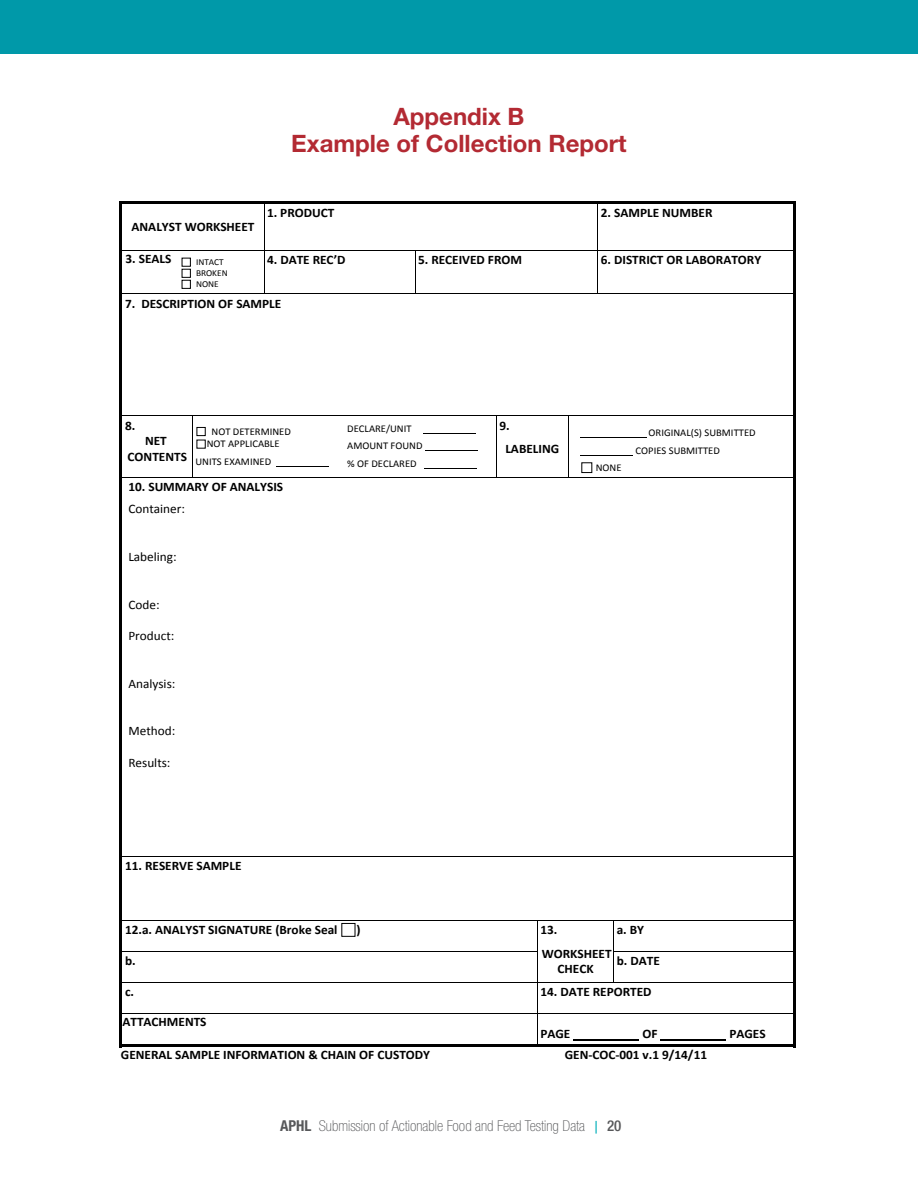
<style>
.page{position:relative;width:918px;height:1188px;background:#fff}
.page>*{position:absolute;margin:0;border:0;box-sizing:border-box;transform-origin:0 0}
.HEADER_1{font:700 24px/27px "Helvetica Neue LT Std";color:#b32a33;text-align:center}
.t1{font:100 condensed 15px "Helvetica Neue LT Std";color:#57585a}
.t2{font:700 12.9px/23.4px "Calibri";color:#000}
.t3{font:12.9px "Calibri";color:#000}
.t4{font:10.35px/17.4px "Calibri";color:#000}
.t5{font:9.15px/11.1px "Calibri";color:#000}
.s1{font-weight:400}
.s2{font-weight:700}
.s3{font-family:"Franklin Gothic";font-weight:400;font-stretch:normal;color:#00afba}
.s4{font-weight:500}
</style>
<div class="page">
<div style="left:0;top:0;width:918px;height:54px;background:#0099a9"></div>
<hr style="left:119px;top:201px;width:145px;height:3px;background:#000">
<hr style="left:264px;top:201px;width:334px;height:3px;background:#000">
<hr style="left:598px;top:201px;width:195px;height:3px;background:#000">
<hr style="left:119px;top:204px;width:3px;height:46px;background:#000">
<hr style="left:264px;top:204px;width:1px;height:46px;background:#000">
<hr style="left:598px;top:204px;width:1px;height:46px;background:#000">
<hr style="left:793px;top:204px;width:3px;height:46px;background:#000">
<div style="left:182px;top:258px;width:9px;height:9px;border:1px solid #000"></div>
<div style="left:182px;top:269px;width:9px;height:9px;border:1px solid #000"></div>
<div style="left:182px;top:280px;width:9px;height:9px;border:1px solid #000"></div>
<hr style="left:119px;top:250px;width:677px;height:1px;background:#000">
<hr style="left:119px;top:250px;width:3px;height:44px;background:#000">
<hr style="left:264px;top:250px;width:1px;height:44px;background:#000">
<hr style="left:415px;top:250px;width:1px;height:44px;background:#000">
<hr style="left:598px;top:250px;width:1px;height:44px;background:#000">
<hr style="left:793px;top:250px;width:3px;height:44px;background:#000">
<hr style="left:119px;top:294px;width:677px;height:1px;background:#000">
<hr style="left:119px;top:294px;width:3px;height:121px;background:#000">
<hr style="left:793px;top:294px;width:3px;height:121px;background:#000">
<div style="left:196px;top:427px;width:10px;height:9px;border:1px solid #000"></div>
<hr style="left:276px;top:466px;width:53px;height:1px;background:#000">
<hr style="left:424px;top:433px;width:52px;height:1px;background:#000">
<hr style="left:425px;top:451px;width:53px;height:1px;background:#000">
<hr style="left:424px;top:468px;width:53px;height:1px;background:#000">
<hr style="left:580px;top:437px;width:67px;height:1px;background:#000">
<hr style="left:580px;top:455px;width:53px;height:1px;background:#000">
<div style="left:581px;top:462px;width:11px;height:11px;border:1px solid #000"></div>
<hr style="left:119px;top:415px;width:677px;height:1px;background:#000">
<hr style="left:119px;top:416px;width:3px;height:61px;background:#000">
<hr style="left:192px;top:416px;width:1px;height:61px;background:#000">
<hr style="left:496px;top:416px;width:1px;height:61px;background:#000">
<hr style="left:568px;top:416px;width:1px;height:61px;background:#000">
<hr style="left:793px;top:416px;width:3px;height:61px;background:#000">
<hr style="left:119px;top:477px;width:677px;height:1px;background:#000">
<hr style="left:119px;top:477px;width:3px;height:379px;background:#000">
<hr style="left:793px;top:477px;width:3px;height:379px;background:#000">
<hr style="left:119px;top:856px;width:677px;height:1px;background:#000">
<hr style="left:119px;top:857px;width:3px;height:63px;background:#000">
<hr style="left:793px;top:857px;width:3px;height:63px;background:#000">
<div style="left:341px;top:923px;width:14px;height:14px;border:1px solid #000"></div>
<hr style="left:119px;top:920px;width:677px;height:1px;background:#000">
<hr style="left:119px;top:921px;width:3px;height:30px;background:#000">
<hr style="left:537px;top:921px;width:1px;height:30px;background:#000">
<hr style="left:614px;top:921px;width:1px;height:30px;background:#000">
<hr style="left:793px;top:921px;width:3px;height:30px;background:#000">
<hr style="left:119px;top:951px;width:419px;height:1px;background:#000">
<hr style="left:614px;top:951px;width:182px;height:1px;background:#000">
<hr style="left:119px;top:952px;width:3px;height:30px;background:#000">
<hr style="left:537px;top:952px;width:1px;height:30px;background:#000">
<hr style="left:614px;top:952px;width:1px;height:30px;background:#000">
<hr style="left:793px;top:952px;width:3px;height:30px;background:#000">
<hr style="left:119px;top:982px;width:677px;height:1px;background:#000">
<hr style="left:119px;top:983px;width:3px;height:30px;background:#000">
<hr style="left:537px;top:983px;width:1px;height:30px;background:#000">
<hr style="left:793px;top:983px;width:3px;height:30px;background:#000">
<hr style="left:573px;top:1039px;width:66px;height:2px;background:#000">
<hr style="left:661px;top:1039px;width:65px;height:2px;background:#000">
<hr style="left:119px;top:1013px;width:677px;height:1px;background:#000">
<hr style="left:119px;top:1014px;width:3px;height:33px;background:#000">
<hr style="left:119px;top:1044px;width:418px;height:3px;background:#000">
<hr style="left:537px;top:1014px;width:1px;height:30px;background:#000">
<hr style="left:540px;top:1044px;width:253px;height:3px;background:#000">
<hr style="left:793px;top:1014px;width:3px;height:33px;background:#000">
<p class="HEADER_1" style="left:291px;top:103px;width:337px">Appendix B<br>Example of Collection Report</p>
<p class="t2" style="left:132px;top:215px;width:124px">ANALYST WORKSHEET</p>
<p class="t2" style="left:267px;top:201px;width:69px">1. PRODUCT</p>
<p class="t2" style="left:601px;top:201px;width:113px">2. SAMPLE NUMBER</p>
<p class="t2" style="left:125px;top:246px;width:47px">3. SEALS</p>
<p class="t5" style="left:196px;top:256px;width:33px">INTACT<br>BROKEN<br>NONE</p>
<p class="t2" style="left:267px;top:247px;width:80px">4. DATE REC’D</p>
<p class="t2" style="left:418px;top:247px;width:105px">5. RECEIVED FROM</p>
<p class="t2" style="left:601px;top:247px;width:162px">6. DISTRICT OR LABORATORY</p>
<p class="t2" style="left:125px;top:291px;width:158px">7. DESCRIPTION OF SAMPLE</p>
<p class="t2" style="left:125px;top:413px;width:12px">8.</p>
<p class="t2" style="left:128px;top:433px;width:61px;line-height:15.8px;text-align:center">NET<br>CONTENTS</p>
<p class="t4" style="left:207px;top:424px;width:86px;line-height:12.6px;text-indent:5px">NOT DETERMINED<br>NOT APPLICABLE</p>
<p class="t4" style="left:195px;top:452px;width:77px">UNITS EXAMINED</p>
<p class="t2" style="left:128px;top:475px;width:156px;line-height:21.6px">10. SUMMARY OF ANALYSIS<br><span class="s1">Container:</span></p>
<p class="t3" style="left:128px;top:549px;width:50px">Labeling:</p>
<p class="t3" style="left:128px;top:596px;width:33px">Code:</p>
<p class="t3" style="left:128px;top:628px;width:47px">Product:</p>
<p class="t3" style="left:128px;top:675px;width:49px">Analysis:</p>
<p class="t3" style="left:128px;top:723px;width:48px">Method:</p>
<p class="t3" style="left:128px;top:754px;width:44px">Results:</p>
<p class="t2" style="left:125px;top:854px;width:118px">11. RESERVE SAMPLE</p>
<p class="t4" style="left:347px;top:419px;width:77px">DECLARE/UNIT<br>AMOUNT FOUND % OF DECLARED</p>
<p class="t2" style="left:505px;top:413px;width:55px;text-indent:-6px">9.<br>LABELING</p>
<p class="t4" style="left:636px;top:423px;width:122px;line-height:18px;text-indent:13px">ORIGINAL(S) SUBMITTED<br>COPIES SUBMITTED</p>
<p class="t4" style="left:596px;top:459px;width:27px">NONE</p>
<p class="t2" style="left:125px;top:918px;width:214px">12.a. ANALYST SIGNATURE (Broke Seal</p>
<p class="t2" style="left:357px;top:918px;width:6px">)</p>
<p class="t2" style="left:617px;top:918px;width:29px">a. BY</p>
<p class="t2" style="left:125px;top:949px;width:12px">b.</p>
<p class="t2" style="left:540px;top:918px;width:73px">13.<br>WORKSHEET</p>
<p class="t2" style="left:558px;top:957px;width:38px">CHECK</p>
<p class="t2" style="left:617px;top:949px;width:45px">b. DATE</p>
<p class="t2" style="left:125px;top:980px;width:11px">c.</p>
<p class="t2" style="left:540px;top:980px;width:113px">14. DATE REPORTED</p>
<p class="t2" style="left:122px;top:1010px;width:86px">ATTACHMENTS</p>
<p class="t2" style="left:540px;top:1022px;width:31px">PAGE</p>
<p class="t2" style="left:642px;top:1022px;width:17px">OF</p>
<p class="t2" style="left:730px;top:1022px;width:38px">PAGES</p>
<p class="t2" style="left:121px;top:1043px;width:311px">GENERAL SAMPLE INFORMATION &amp; CHAIN OF CUSTODY</p>
<p class="t2" style="left:565px;top:1043px;width:144px">GEN‐COC‐001 v.1 9/14/11</p>
<p class="t1" style="left:280px;top:1117px;width:343px"><span class="s2">APHL</span> Submission of Actionable Food and Feed Testing Data <span class="s3">|</span> <span class="s4">20</span></p>
</div>
